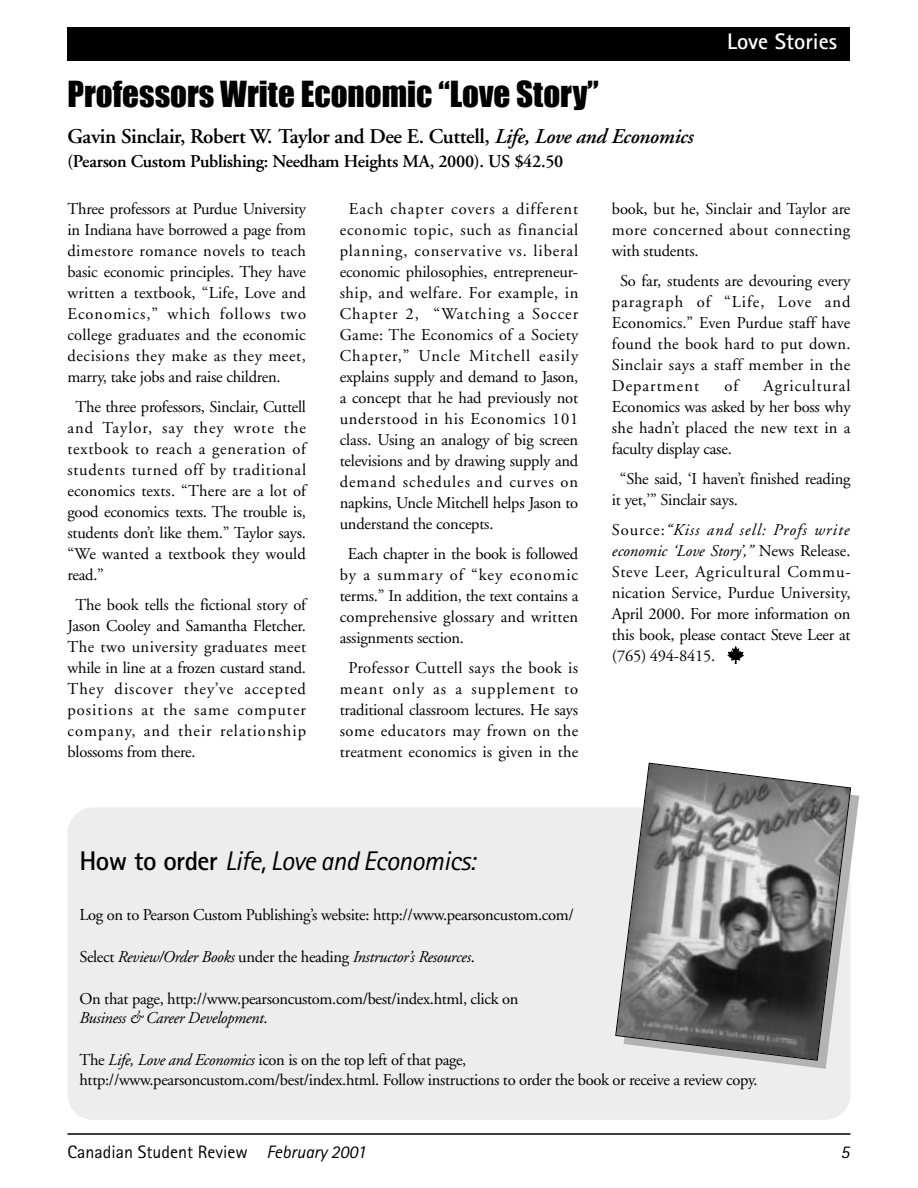
<style>
.page{position:relative;width:918px;height:1188px;background:#fff}
.page>*{position:absolute;margin:0;border:0;box-sizing:border-box;transform-origin:0 0}
.t1{font:33px "Impact";color:#000}
.t2{font:italic 27px "Rotis Sans Serif";letter-spacing:-.02em;color:#000}
.t3{font:700 22.5px "Rotis Sans Serif";color:#fff}
.t4{font:600 21px "Adobe Garamond";letter-spacing:-.015em;color:#000}
.t5{font:600 18px "Adobe Garamond";letter-spacing:-.015em;color:#000}
.t6{font:18px "Rotis Sans Serif";color:#000}
.t7{font:italic 18px "Rotis Sans Serif";color:#000}
.t8{font:16.5px/21px "Adobe Garamond";letter-spacing:-.015em;color:#000;text-align:justify}
.t9{font:16.5px/21px "Adobe Garamond";letter-spacing:.025em;color:#000;text-align:center}
.t10{font:italic 16.5px "Adobe Garamond";letter-spacing:-.02em;color:#000}
.s1{font-style:italic}
.s2{font-weight:700;font-style:normal}
.s3{font-style:normal}
</style>
<div class="page">
<div style="left:68px;top:807px;width:782px;height:313px;background:#ededed;border-radius:26px"></div>
<svg style="left:764px;top:787px;width:95px;height:282px"></svg>
<div style="left:68px;top:27px;width:782px;height:34px;background:#000"></div>
<hr style="left:68px;top:1133px;width:782px;height:2px;background:#000">
<svg style="left:615px;top:762px;width:236px;height:299px"></svg>
<svg style="left:728px;top:647px;width:15px;height:16px"></svg>
<h1 class="t1" style="left:68px;top:74px;width:533px">Professors Write Economic ìLove Storyî</h1>
<p class="t4" style="left:68px;top:128px;width:628px">Gavin Sinclair, Robert W. Taylor and Dee E. Cuttell, <span class="s1">Life, Love and Economics</span></p>
<p class="t5" style="left:68px;top:154px;width:497px">(Pearson Custom Publishing: Needham Heights MA, 2000). US $42.50</p>
<h3 class="t3" style="left:727px;top:33px;width:111px">Love Stories</h3>
<p class="t8" style="left:68px;top:200px;width:240px">Three professors at Purdue University in Indiana have borrowed a page from dimestore romance novels to teach basic economic principles. They have written a textbook, “Life, Love and Economics,” which follows two college graduates and the economic decisions they make as they meet, marry, take jobs and raise children.</p>
<p class="t8" style="left:68px;top:398px;width:240px;text-indent:8px">The three professors, Sinclair, Cuttell and Taylor, say they wrote the textbook to reach a generation of students turned off by traditional economics texts. “There are a lot of good economics texts. The trouble is, students don’t like them.” Taylor says. “We wanted a textbook they would read.”</p>
<p class="t8" style="left:68px;top:596px;width:240px;text-indent:8px">The book tells the fictional story of Jason Cooley and Samantha Fletcher.<br>The two university graduates meet while in line at a frozen custard stand.<br>They discover they’ve accepted positions at the same computer company, and their relationship blossoms from there.</p>
<p class="t8" style="left:340px;top:200px;width:240px;text-indent:9px">Each chapter covers a different economic topic, such as financial planning, conservative vs. liberal economic philosophies, entrepreneur&shy;ship, and welfare. For example, in Chapter 2, “Watching a Soccer Game: The Economics of a Society Chapter,” Uncle Mitchell easily explains supply and demand to Jason, a concept that he had previously not understood in his Economics 101 class. Using an analogy of big screen televisions and by drawing supply and demand schedules and curves on napkins, Uncle Mitchell helps Jason to understand the concepts.</p>
<p class="t8" style="left:340px;top:545px;width:240px;text-indent:8px">Each chapter in the book is followed by a summary of “key economic terms.” In addition, the text contains a comprehensive glossary and written assignments section.</p>
<p class="t9" style="left:340px;top:659px;width:240px">Professor Cuttell says the book is meant only as a supplement to traditional classroom lectures. He says some educators may frown on the treatment economics is given in the</p>
<p class="t8" style="left:612px;top:200px;width:240px">book, but he, Sinclair and Taylor are more concerned about connecting with students.</p>
<p class="t8" style="left:612px;top:272px;width:240px;text-indent:8px">So far, students are devouring every paragraph of “Life, Love and Economics.” Even Purdue staff have found the book hard to put down.<br>Sinclair says a staff member in the Department</p>
<p class="t8" style="left:612px;top:377px;width:240px;text-indent:151px">Agricultural Economics was asked by her boss why she hadn’t placed the new text in a faculty display case.</p>
<p class="t8" style="left:612px;top:470px;width:240px;text-indent:8px">“She said, ‘I haven’t finished reading it yet,’” Sinclair says.</p>
<p class="t8" style="left:612px;top:521px;width:240px">Source:<span class="s1">“Kiss and sell: Profs write economic ‘Love Story’,”</span> News Release.<br>Steve Leer, Agricultural Commu&shy;nication Service, Purdue University, April 2000. For more information on this book, please contact Steve Leer at (765) 494-8415.</p>
<p class="t8" style="left:724px;top:377px;width:15px">of</p>
<h2 class="t2" style="left:80px;top:852px;width:397px"><span class="s2">How to order</span> Life, Love and Economics:</h2>
<p class="t8" style="left:80px;top:906px;width:496px">Log on to Pearson Custom Publishing’s website: http://www.pearsoncustom.com/</p>
<p class="t10" style="left:80px;top:950px;width:397px"><span class="s3">Select</span> Review/Order Books <span class="s3">under the heading</span> Instructor’s Resources<span class="s3">.</span></p>
<p class="t8" style="left:80px;top:990px;width:441px;line-height:19.5px">On that page, http://www.pearsoncustom.com/best/index.html, click on<br><span class="s1">Business &amp; Career Development</span>.</p>
<p class="t8" style="left:80px;top:1052px;width:680px;line-height:19.5px">The <span class="s1">Life, Love and Economics</span> icon is on the top left of that page, http://www.pearsoncustom.com/best/index.html. Follow instructions to order the book or receive a review copy.</p>
<p class="t6" style="left:68px;top:1146px;width:300px">Canadian Student Review <span class="s1">February 2001</span></p>
<p class="t7" style="left:840px;top:1146px;width:10px">5</p>
</div>
